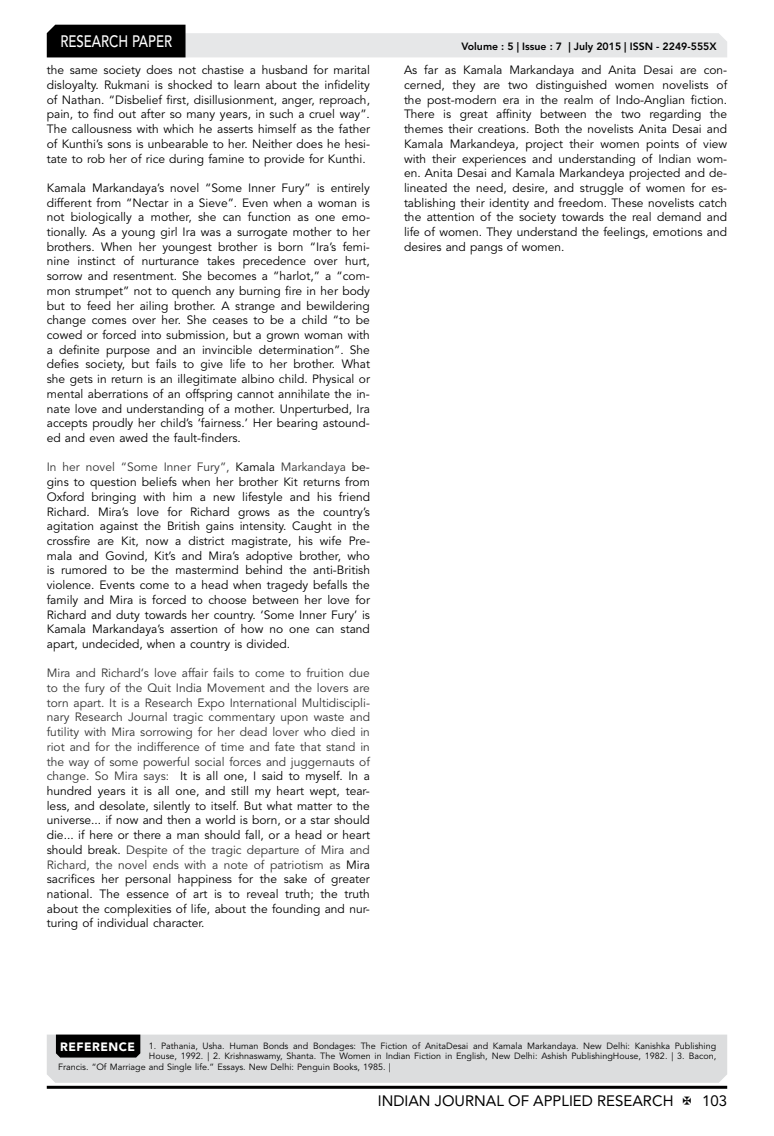
<style>
.page{position:relative;width:774px;height:1136px;background:#fff}
.page>*{position:absolute;margin:0;border:0;box-sizing:border-box;transform-origin:0 0}
.t1{font:500 16.5px "Avenir LT Std";color:#fff;scale:.8 1}
.t2{font:15px "Avenir LT Std";color:#000}
.t3{font:12px/14.7px "Avenir LT Std";color:#000;text-align:justify}
.t4{font:12px/14.7px "Avenir LT Std";color:#333;text-align:justify}
.t5{font:800 10.5px "Avenir LT Std";color:#000}
.t6{font:9px "Avenir LT Std";color:#000}
.s1{color:#333}
.s2{color:#000}
.s3{font-weight:900;font-size:12px;color:#fff}
</style>
<div class="page">
<hr style="left:47px;top:1085px;width:680px;height:3px;background:#000">
<svg style="left:47px;top:25px;width:680px;height:32px"></svg>
<svg style="left:47px;top:1034px;width:680px;height:48px;background:#cfd0d1"></svg>
<h1 class="t1" style="left:60px;top:32px;width:139px">RESEARCH PAPER</h1>
<p class="t3" style="left:47px;top:63px;width:325px">the same society does not chastise a husband for marital disloyalty. Rukmani is shocked to learn about the infidelity of Nathan. “Disbelief first, disillusionment, anger, reproach, pain, to find out after so many years, in such a cruel way”.<br>The callousness with which he asserts himself as the father of Kunthi’s sons is unbearable to her. Neither does he hesi&shy;tate to rob her of rice during famine to provide for Kunthi.</p>
<p class="t3" style="left:47px;top:181px;width:325px">Kamala Markandaya’s novel “Some Inner Fury” is entirely different from “Nectar in a Sieve”. Even when a woman is not biologically a mother, she can function as one emo&shy;tionally. As a young girl Ira was a surrogate mother to her brothers. When her youngest brother is born “Ira’s femi&shy;nine instinct of nurturance takes precedence over hurt, sorrow and resentment. She becomes a “harlot,” a “com&shy;mon strumpet” not to quench any burning fire in her body but to feed her ailing brother. A strange and bewildering change comes over her. She ceases to be a child “to be cowed or forced into submission, but a grown woman with a definite purpose and an invincible determination”. She defies society, but fails to give life to her brother. What she gets in return is an illegitimate albino child. Physical or mental aberrations of an offspring cannot annihilate the in&shy;nate love and understanding of a mother. Unperturbed, Ira accepts proudly her child’s ‘fairness.’ Her bearing astound&shy;ed and even awed the fault-finders.</p>
<p class="t3" style="left:47px;top:460px;width:325px"><span class="s1">In her novel “Some Inner Fury”,</span> Kamala <span class="s1">Markandaya</span> be&shy;gins to question beliefs when her brother Kit returns from Oxford bringing with him a new lifestyle and his friend Richard. Mira’s love for Richard grows as the country’s agitation against the British gains intensity. Caught in the crossfire are Kit, now a district magistrate, his wife Pre&shy;mala and Govind, Kit’s and Mira’s adoptive brother, who is rumored to be the mastermind behind the anti-British violence. Events come to a head when tragedy befalls the family and Mira is forced to choose between her love for Richard and duty towards her country. ‘Some Inner Fury’ is Kamala Markandaya’s assertion of how no one can stand apart, undecided, when a country is divided.</p>
<p class="t4" style="left:47px;top:666px;width:325px">Mira and Richard‘s love affair fails to come to fruition due to the fury of the Quit India Movement and the lovers are torn apart. It is a Research Expo International Multidiscipli&shy;nary Research Journal tragic commentary upon waste and futility with Mira sorrowing for her dead lover who died in riot and for the indifference of time and fate that stand in the way of some powerful social forces and juggernauts of change. So Mira says: <span class="s2">It is all one, I said to myself. In a hundred years it is all one, and still my heart wept, tear&shy;less, and desolate, silently to itself. But what matter to the universe... if now and then a world is born, or a star should die... if here or there a man should fall, or a head or heart should break.</span> Despite of the tragic departure of Mira and Richard, the novel ends with a note of patriotism as <span class="s2">Mira sacrifices her personal happiness for the sake of greater national. The essence of art is to reveal truth; the truth about the complexities of life, about the founding and nur&shy;turing of individual character.</span></p>
<p class="t5" style="left:461px;top:41px;width:257px">Volume : 5 | Issue : 7 | July 2015 | ISSN - 2249-555X</p>
<p class="t3" style="left:404px;top:63px;width:325px">As far as Kamala Markandaya and Anita Desai are con&shy;cerned, they are two distinguished women novelists of the post-modern era in the realm of Indo-Anglian fiction.<br>There is great affinity between the two regarding the themes their creations. Both the novelists Anita Desai and Kamala Markandeya, project their women points of view with their experiences and understanding of Indian wom&shy;en. Anita Desai and Kamala Markandeya projected and de&shy;lineated the need, desire, and struggle of women for es&shy;tablishing their identity and freedom. These novelists catch the attention of the society towards the real demand and life of women. They understand the feelings, emotions and desires and pangs of women.</p>
<p class="t6" style="left:60px;top:1040px;width:657px"><span class="s3">REFERENCE</span> 1. Pathania, Usha. Human Bonds and Bondages: The Fiction of AnitaDesai and Kamala Markandaya. New Delhi: Kanishka Publishing</p>
<p class="t6" style="left:149px;top:1050px;width:569px">House, 1992. | 2. Krishnaswamy, Shanta. The Women in Indian Fiction in English, New Delhi: Ashish PublishingHouse, 1982. | 3. Bacon,</p>
<p class="t6" style="left:58px;top:1061px;width:334px">Francis. “Of Marriage and Single life.” Essays. New Delhi: Penguin Books, 1985. |</p>
<p class="t2" style="left:378px;top:1091px;width:297px">INDIAN JOURNAL OF APPLIED RESEARCH</p>
<p class="t2" style="left:702px;top:1091px;width:27px">103</p>
</div>
